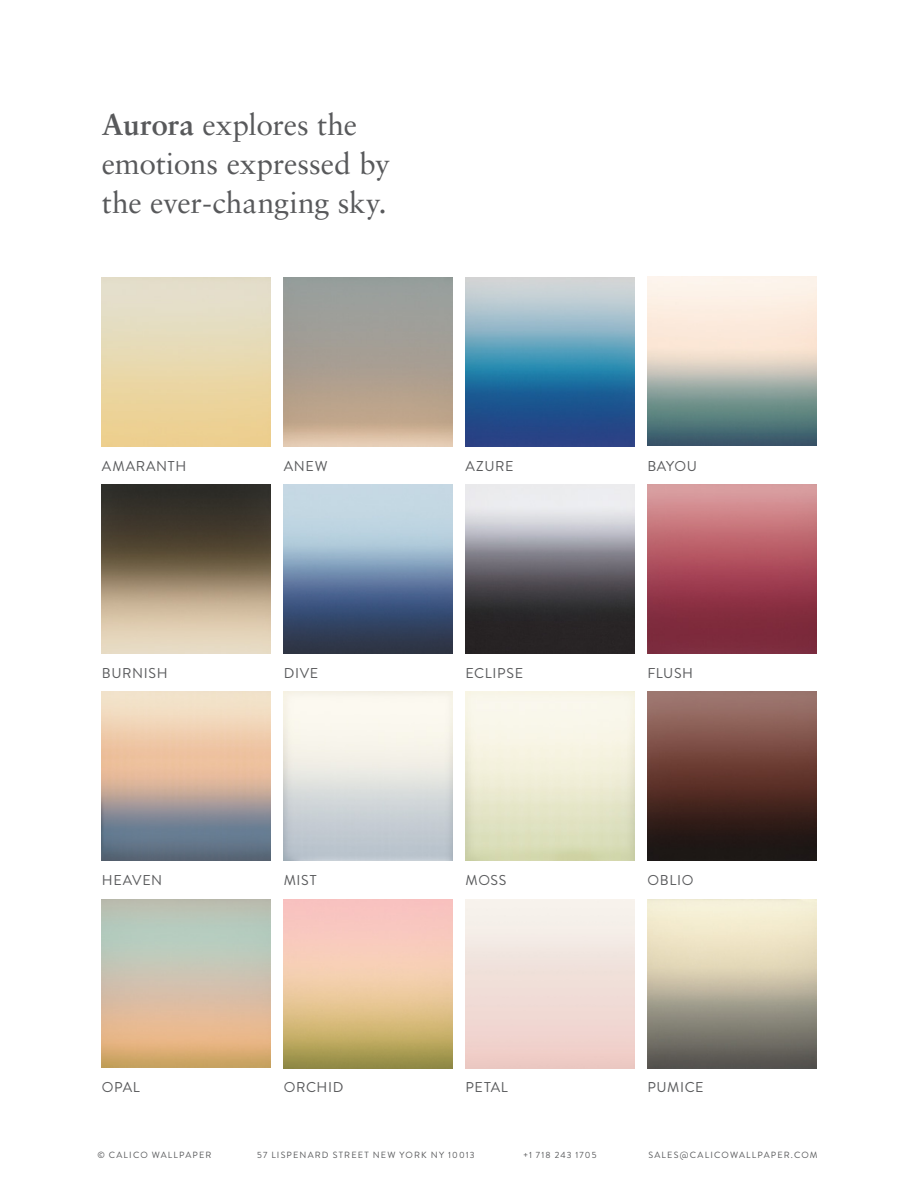
<style>
.page{position:relative;width:918px;height:1188px;background:#fff}
.page>*{position:absolute;margin:0;border:0;box-sizing:border-box;transform-origin:0 0}
.t1{font:30px/39px "Sabon LT Pro";letter-spacing:-.01em;color:#58595b}
.t2{font:14.25px "Brandon Grotesque";letter-spacing:.045em;color:#58595b}
.t3{font:9px "Brandon Grotesque";letter-spacing:.13em;color:#58595b}
.s1{font-weight:700}
</style>
<div class="page">
<img style="left:284px;top:899px;width:169px;height:169px">
<img style="left:102px;top:484px;width:169px;height:169px">
<img style="left:465px;top:484px;width:169px;height:169px">
<img style="left:647px;top:277px;width:169px;height:169px">
<img style="left:465px;top:278px;width:169px;height:168px">
<img style="left:102px;top:692px;width:169px;height:169px">
<img style="left:102px;top:899px;width:169px;height:169px">
<img style="left:647px;top:484px;width:169px;height:169px">
<img style="left:647px;top:692px;width:169px;height:169px">
<img style="left:647px;top:899px;width:169px;height:169px">
<img style="left:284px;top:484px;width:169px;height:169px">
<h1 class="t1" style="left:102px;top:104px;width:290px"><span class="s1">Aurora</span> explores the emotions expressed by the ever-changing sky.</h1>
<p class="t2" style="left:102px;top:456px;width:86px">AMARANTH</p>
<p class="t2" style="left:284px;top:456px;width:45px">ANEW</p>
<p class="t2" style="left:466px;top:456px;width:50px">AZURE</p>
<p class="t2" style="left:647px;top:456px;width:51px">BAYOU</p>
<p class="t2" style="left:102px;top:663px;width:67px">BURNISH</p>
<p class="t2" style="left:284px;top:663px;width:36px">DIVE</p>
<p class="t2" style="left:466px;top:663px;width:59px">ECLIPSE</p>
<p class="t2" style="left:647px;top:663px;width:47px">FLUSH</p>
<p class="t2" style="left:102px;top:871px;width:62px">HEAVEN</p>
<p class="t2" style="left:284px;top:871px;width:34px">MIST</p>
<p class="t2" style="left:466px;top:871px;width:42px">MOSS</p>
<p class="t2" style="left:647px;top:871px;width:47px">OBLIO</p>
<p class="t2" style="left:102px;top:1078px;width:40px">OPAL</p>
<p class="t2" style="left:466px;top:1078px;width:44px">PETAL</p>
<p class="t2" style="left:284px;top:1078px;width:61px">ORCHID</p>
<p class="t2" style="left:647px;top:1078px;width:58px">PUMICE</p>
<p class="t3" style="left:97px;top:1149px;width:116px">© CALICO WALLPAPER</p>
<p class="t3" style="left:257px;top:1149px;width:219px">57 LISPENARD STREET NEW YORK NY 10013</p>
<p class="t3" style="left:523px;top:1149px;width:75px">+1 718 243 1705</p>
<p class="t3" style="left:648px;top:1149px;width:171px">SALES@CALICOWALLPAPER.COM</p>
</div>
